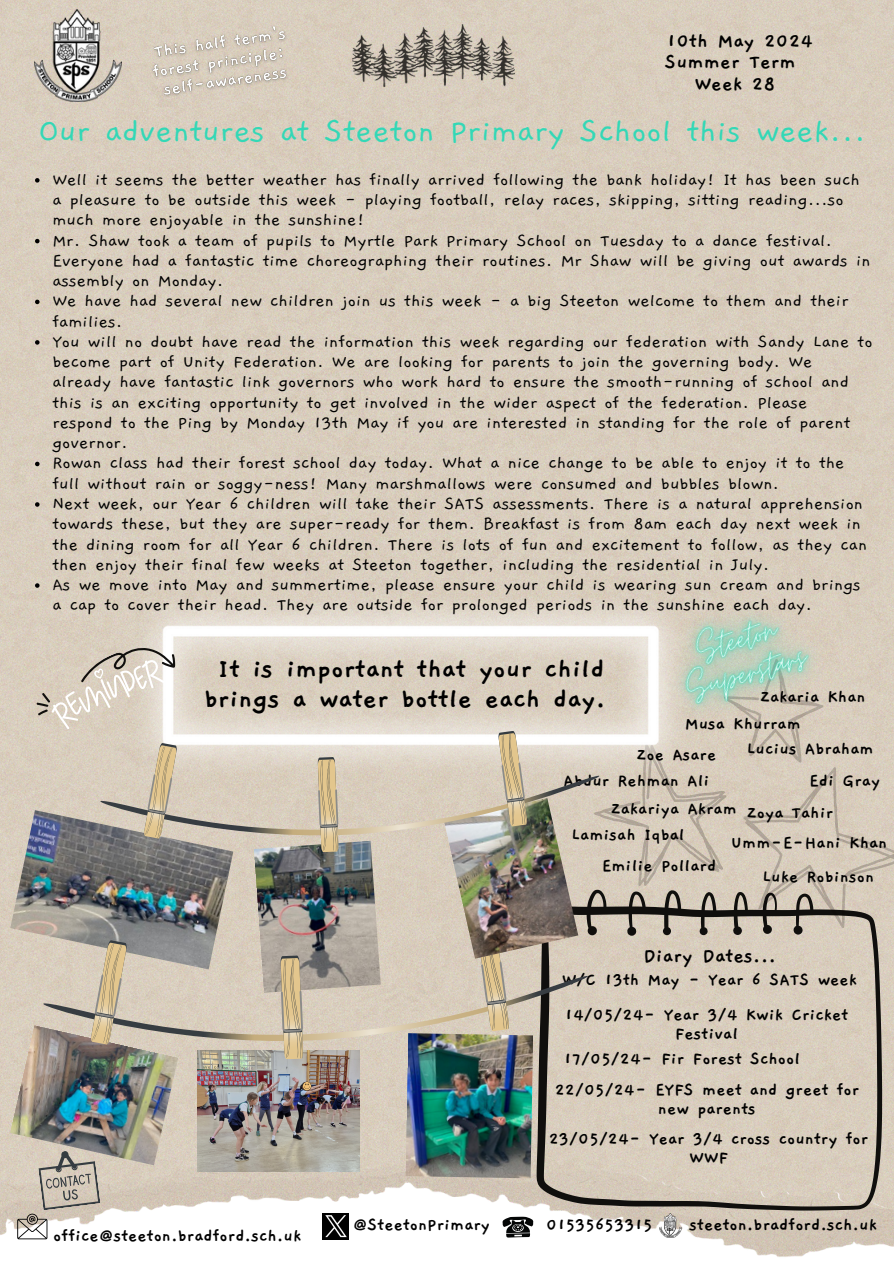
<style>
.page{position:relative;width:894px;height:1264px;background:#fff}
.page>*{position:absolute;margin:0;border:0;box-sizing:border-box;transform-origin:0 0}
.t1{font:36px "Gaegu";color:#33d8b6}
.t2{font:700 30px/29.2px "Gaegu";color:#000;text-align:center}
.t3{font:700 22.5px "Gaegu";color:#000}
.t4{font:19.5px/20.2px "Gaegu";color:#000}
.t5{font:700 19.5px/19.2px "Gaegu";color:#000;text-align:center}
</style>
<div class="page">
<img style="left:0;top:0;width:893px;height:1257px">
<img style="left:352px;top:24px;width:162px;height:62px">
<svg style="left:536px;top:889px;width:345px;height:321px;background:#cdc2b3"></svg>
<svg style="left:593px;top:659px;width:300px;height:269px;background:#c4b9ab"></svg>
<img style="left:122px;top:597px;width:478px;height:153px">
<svg style="left:35px;top:631px;width:144px;height:102px;background:#d9d0c4"></svg>
<img style="left:35px;top:10px;width:86px;height:91px">
<svg style="left:501px;top:1215px;width:33px;height:22px"></svg>
<img style="left:658px;top:1213px;width:23px;height:24px">
<svg style="left:17px;top:1165px;width:83px;height:74px"></svg>
<img style="left:322px;top:1213px;width:26px;height:26px">
<img style="left:198px;top:1064px;width:162px;height:107px">
<img style="left:10px;top:810px;width:223px;height:159px">
<img style="left:10px;top:1025px;width:168px;height:140px">
<img style="left:405px;top:1064px;width:128px;height:114px">
<img style="left:254px;top:857px;width:126px;height:91px">
<svg style="left:20px;top:948px;width:589px;height:116px;background:#bfb7a9"></svg>
<svg style="left:91px;top:939px;width:36px;height:106px;background:#c6b79b"></svg>
<svg style="left:277px;top:954px;width:30px;height:105px;background:#c4b394"></svg>
<svg style="left:473px;top:958px;width:40px;height:74px;background:#cebea2"></svg>
<svg style="left:302px;top:1081px;width:9px;height:9px"></svg>
<img style="left:444px;top:857px;width:134px;height:101px">
<img style="left:600px;top:525px;width:287px;height:262px">
<svg style="left:35px;top:178px;width:5px;height:4px"></svg>
<svg style="left:35px;top:239px;width:5px;height:4px"></svg>
<svg style="left:35px;top:299px;width:5px;height:5px"></svg>
<svg style="left:35px;top:340px;width:5px;height:4px"></svg>
<svg style="left:35px;top:461px;width:5px;height:5px"></svg>
<svg style="left:35px;top:502px;width:5px;height:4px"></svg>
<svg style="left:35px;top:583px;width:5px;height:4px"></svg>
<img style="left:142px;top:19px;width:156px;height:86px">
<svg style="left:79px;top:750px;width:540px;height:107px;background:#c7bfb1"></svg>
<svg style="left:144px;top:742px;width:33px;height:97px;background:#cbbc9f"></svg>
<svg style="left:314px;top:756px;width:28px;height:96px;background:#c9b898"></svg>
<svg style="left:494px;top:730px;width:36px;height:97px;background:#ccbfa4"></svg>
<h6 class="t3" style="left:666px;top:30px;width:148px">10th May 2024</h6>
<h6 class="t3" style="left:664px;top:51px;width:132px">Summer Term</h6>
<h6 class="t3" style="left:694px;top:72px;width:83px">Week 28</h6>
<h6 class="t1" style="left:38px;top:114px;width:829px">Our adventures at Steeton Primary School this week...</h6>
<h6 class="t4" style="left:52px;top:170px;width:808px">Well it seems the better weather has finally arrived following the bank holiday! It has been such a pleasure to be outside this week - playing football, relay races, skipping, sitting reading...so much more enjoyable in the sunshine!</h6>
<h6 class="t4" style="left:52px;top:230px;width:819px">Mr. Shaw took a team of pupils to Myrtle Park Primary School on Tuesday to a dance festival.<br>Everyone had a fantastic time choreographing their routines. Mr Shaw will be giving out awards in assembly on Monday.</h6>
<h6 class="t4" style="left:52px;top:291px;width:797px">We have had several new children join us this week - a big Steeton welcome to them and their families.</h6>
<h6 class="t4" style="left:52px;top:332px;width:821px">You will no doubt have read the information this week regarding our federation with Sandy Lane to become part of Unity Federation. We are looking for parents to join the governing body. We already have fantastic link governors who work hard to ensure the smooth-running of school and this is an exciting opportunity to get involved in the wider aspect of the federation. Please respond to the Ping by Monday 13th May if you are interested in standing for the role of parent governor.</h6>
<h6 class="t4" style="left:52px;top:453px;width:793px">Rowan class had their forest school day today. What a nice change to be able to enjoy it to the full without rain or soggy-ness! Many marshmallows were consumed and bubbles blown.</h6>
<h6 class="t4" style="left:52px;top:494px;width:816px">Next week, our Year 6 children will take their SATS assessments. There is a natural apprehension towards these, but they are super-ready for them. Breakfast is from 8am each day next week in the dining room for all Year 6 children. There is lots of fun and excitement to follow, as they can then enjoy their final few weeks at Steeton together, including the residential in July.</h6>
<h6 class="t4" style="left:52px;top:575px;width:809px">As we move into May and summertime, please ensure your child is wearing sun cream and brings a cap to cover their head. They are outside for prolonged periods in the sunshine each day.</h6>
<h6 class="t2" style="left:204px;top:655px;width:403px">It is important that your child brings a water bottle each day.</h6>
<p class="t5" style="left:759px;top:687px;width:107px">Zakaria Khan</p>
<p class="t5" style="left:684px;top:714px;width:118px">Musa Khurram</p>
<p class="t5" style="left:636px;top:745px;width:81px">Zoe Asare</p>
<h6 class="t5" style="left:746px;top:739px;width:128px">Lucius Abraham</h6>
<p class="t5" style="left:563px;top:771px;width:147px">Abdur Rehman Ali</p>
<h5 class="t5" style="left:610px;top:799px;width:127px">Zakariya Akram</h5>
<h6 class="t5" style="left:571px;top:825px;width:115px">Lamisah Iqbal</h6>
<h6 class="t5" style="left:601px;top:856px;width:116px">Emilie Pollard</h6>
<h6 class="t5" style="left:809px;top:771px;width:72px">Edi Gray</h6>
<h6 class="t5" style="left:746px;top:803px;width:88px">Zoya Tahir</h6>
<h6 class="t5" style="left:730px;top:833px;width:158px">Umm-E-Hani Khan</h6>
<p class="t5" style="left:762px;top:867px;width:113px">Luke Robinson</p>
<p class="t3" style="left:643px;top:944px;width:134px">Diary Dates...</p>
<h3 class="t5" style="left:561px;top:970px;width:297px">W/C 13th May - Year 6 SATS week</h3>
<p class="t5" style="left:564px;top:1005px;width:285px">14/05/24- Year 3/4 Kwik Cricket<br>Festival</p>
<p class="t5" style="left:53px;top:1226px;width:249px">office@steeton.bradford.sch.uk</p>
<p class="t5" style="left:563px;top:1049px;width:238px">17/05/24- Fir Forest School</p>
<p class="t5" style="left:554px;top:1080px;width:306px">22/05/24- EYFS meet and greet for new parents</p>
<p class="t5" style="left:548px;top:1129px;width:321px">23/05/24- Year 3/4 cross country for<br>WWF</p>
<p class="t5" style="left:352px;top:1215px;width:139px">@SteetonPrimary</p>
<p class="t5" style="left:546px;top:1215px;width:108px">01535653315</p>
<p class="t5" style="left:689px;top:1215px;width:189px">steeton.bradford.sch.uk</p>
</div>
